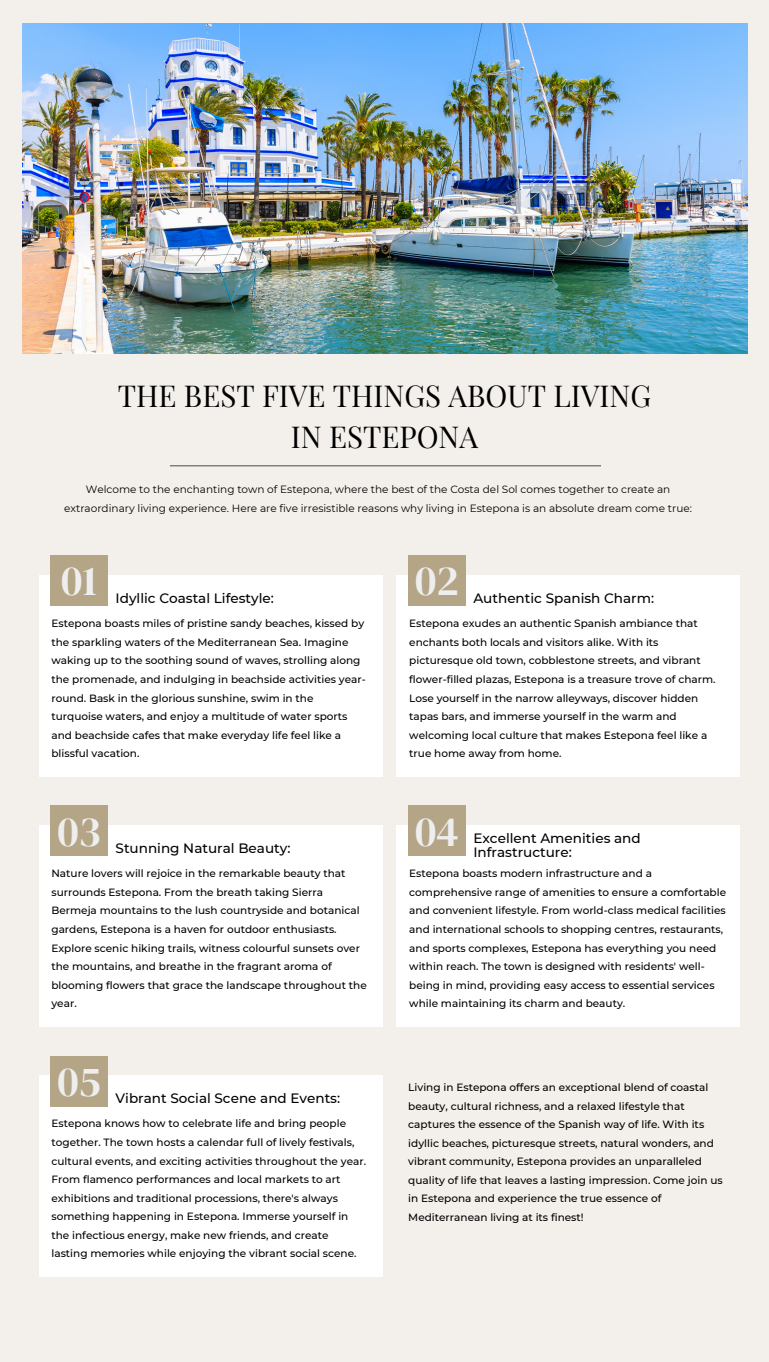
<style>
.page{position:relative;width:769px;height:1362px;background:#fff}
.page>*{position:absolute;margin:0;border:0;box-sizing:border-box;transform-origin:0 0}
.t1{font:42.15px "DM Serif Display";color:#eee}
.t2{font:29.55px/41px "Playfair Display";color:#000;text-align:center}
.t3{font:500 13.58px/14.1px "Montserrat";color:#000}
.t4{font:500 10.5px/18.6px "Montserrat";color:#000}
.t5{font:10.5px/18.6px "Montserrat";color:#000;text-align:center}
</style>
<div class="page">
<div style="left:0;top:0;width:768px;height:1361px;background:#f3f0eb"></div>
<img style="left:23px;top:24px;width:724px;height:329px">
<hr style="left:170px;top:465px;width:431px;height:1px;background:#5c5c5c">
<div style="left:39px;top:575px;width:343px;height:201px;background:#fff"></div>
<div style="left:50px;top:555px;width:58px;height:51px;background:#b4a587"></div>
<div style="left:396px;top:575px;width:343px;height:201px;background:#fff"></div>
<div style="left:408px;top:555px;width:57px;height:51px;background:#b4a587"></div>
<div style="left:39px;top:824px;width:343px;height:202px;background:#fff"></div>
<div style="left:50px;top:805px;width:58px;height:51px;background:#b4a587"></div>
<div style="left:396px;top:824px;width:343px;height:202px;background:#fff"></div>
<div style="left:408px;top:805px;width:57px;height:51px;background:#b4a587"></div>
<div style="left:39px;top:1074px;width:343px;height:202px;background:#fff"></div>
<div style="left:50px;top:1055px;width:58px;height:51px;background:#b4a587"></div>
<p class="t2" style="left:118px;top:374px;width:534px">THE BEST FIVE THINGS ABOUT LIVING<br>IN ESTEPONA</p>
<p class="t5" style="left:64px;top:480px;width:629px">Welcome to the enchanting town of Estepona, where the best of the Costa del Sol comes together to create an extraordinary living experience. Here are five irresistible reasons why living in Estepona is an absolute dream come true:</p>
<p class="t1" style="left:61px;top:551px;width:37px">01</p>
<p class="t3" style="left:116px;top:590px;width:160px">Idyllic Coastal Lifestyle:</p>
<p class="t4" style="left:51px;top:614px;width:316px">Estepona boasts miles of pristine sandy beaches, kissed by the sparkling waters of the Mediterranean Sea. Imagine waking up to the soothing sound of waves, strolling along the promenade, and indulging in beachside activities year&shy;round. Bask in the glorious sunshine, swim in the turquoise waters, and enjoy a multitude of water sports and beachside cafes that make everyday life feel like a blissful vacation.</p>
<p class="t1" style="left:57px;top:801px;width:45px">03</p>
<p class="t3" style="left:116px;top:840px;width:176px">Stunning Natural Beauty:</p>
<p class="t4" style="left:51px;top:864px;width:317px">Nature lovers will rejoice in the remarkable beauty that surrounds Estepona. From the breath taking Sierra Bermeja mountains to the lush countryside and botanical gardens, Estepona is a haven for outdoor enthusiasts.<br>Explore scenic hiking trails, witness colourful sunsets over the mountains, and breathe in the fragrant aroma of blooming flowers that grace the landscape throughout the year.</p>
<p class="t1" style="left:57px;top:1051px;width:45px">05</p>
<p class="t3" style="left:116px;top:1090px;width:226px">Vibrant Social Scene and Events:</p>
<p class="t4" style="left:51px;top:1114px;width:316px">Estepona knows how to celebrate life and bring people together. The town hosts a calendar full of lively festivals, cultural events, and exciting activities throughout the year.<br>From flamenco performances and local markets to art exhibitions and traditional processions, there's always something happening in Estepona. Immerse yourself in the infectious energy, make new friends, and create lasting memories while enjoying the vibrant social scene.</p>
<p class="t1" style="left:415px;top:551px;width:45px">02</p>
<p class="t3" style="left:473px;top:590px;width:182px">Authentic Spanish Charm:</p>
<p class="t4" style="left:409px;top:614px;width:308px">Estepona exudes an authentic Spanish ambiance that enchants both locals and visitors alike. With its picturesque old town, cobblestone streets, and vibrant flower-filled plazas, Estepona is a treasure trove of charm.<br>Lose yourself in the narrow alleyways, discover hidden tapas bars, and immerse yourself in the warm and welcoming local culture that makes Estepona feel like a true home away from home.</p>
<p class="t1" style="left:415px;top:801px;width:45px">04</p>
<p class="t3" style="left:473px;top:830px;width:169px">Excellent Amenities and<br>Infrastructure:</p>
<p class="t4" style="left:409px;top:864px;width:318px">Estepona boasts modern infrastructure and a comprehensive range of amenities to ensure a comfortable and convenient lifestyle. From world-class medical facilities and international schools to shopping centres, restaurants, and sports complexes, Estepona has everything you need within reach. The town is designed with residents' well&shy;being in mind, providing easy access to essential services while maintaining its charm and beauty.</p>
<p class="t4" style="left:408px;top:1077px;width:316px">Living in Estepona offers an exceptional blend of coastal beauty, cultural richness, and a relaxed lifestyle that captures the essence of the Spanish way of life. With its idyllic beaches, picturesque streets, natural wonders, and vibrant community, Estepona provides an unparalleled quality of life that leaves a lasting impression. Come join us in Estepona and experience the true essence of Mediterranean living at its finest!</p>
</div>
